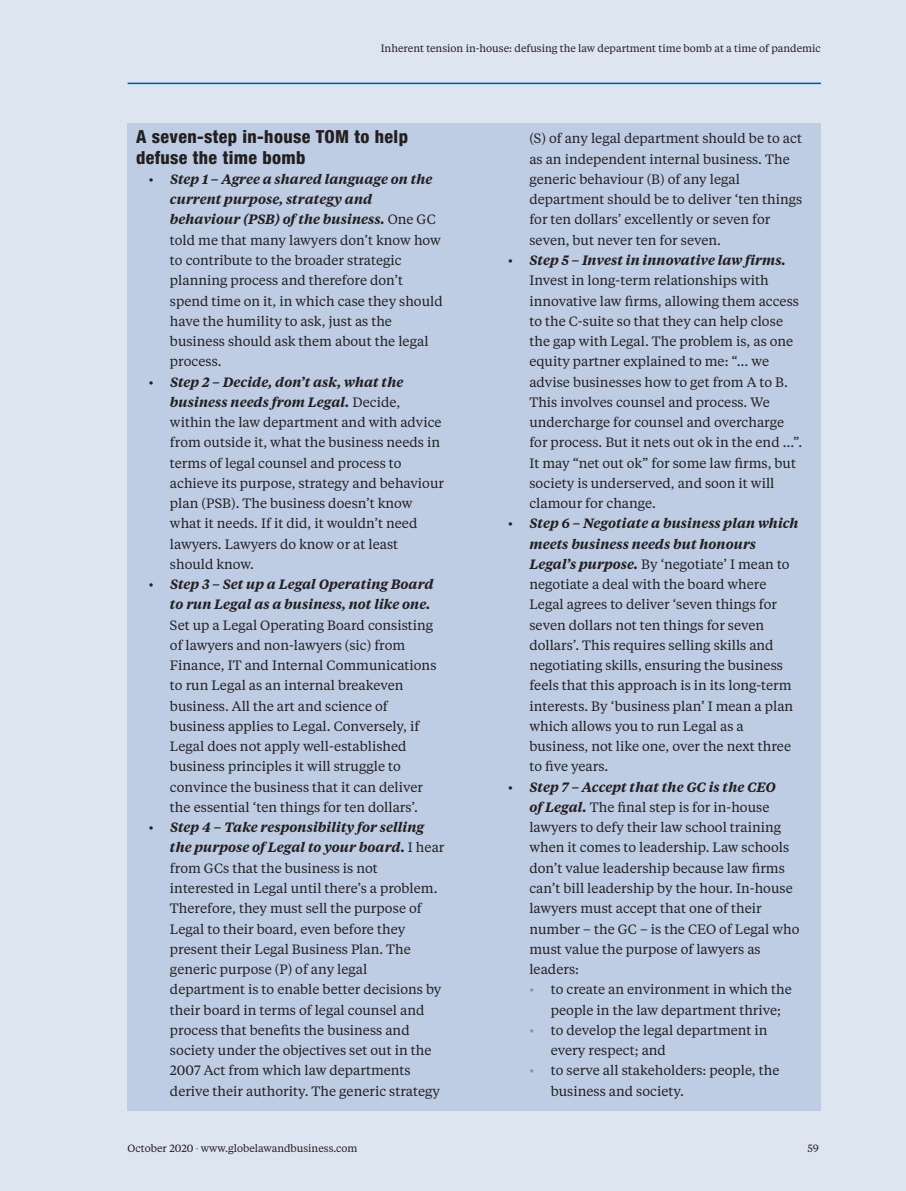
<style>
.page{position:relative;width:906px;height:1191px;background:#dde5f1}
.page>*{position:absolute;margin:0;border:0;box-sizing:border-box;transform-origin:0 0}
.t1{font:800 condensed 18px/20.2px "Helvetica Neue";letter-spacing:.02em;color:#231f20}
.t2{font:13.5px/20.2px "Tiempos Text";color:#231f20}
.t3{font:italic 600 13.5px/20.2px "Tiempos Text";color:#231f20;text-align:right}
.t4{font:10.5px "Tiempos Text";color:#231f20}
.s1{font-weight:600;font-style:italic}
.s2{font-weight:400;font-style:normal}
.s3{color:#939598}
.s4{font-size:7.5px;color:#939598}
</style>
<div class="page">
<hr style="left:128px;top:83px;width:693px;height:1px;background:#005996">
<div style="left:128px;top:123px;width:693px;height:987px;background:#becde4"></div>
<p class="t4" style="left:381px;top:44px;width:441px">Inherent tension in-house: defusing the law department time bomb at a time of pandemic</p>
<h1 class="t1" style="left:136px;top:128px;width:273px">A seven-step in-house TOM to help defuse the time bomb</h1>
<p class="t2" style="left:170px;top:170px;width:274px;text-indent:-21px">• <span class="s1">Step 1 – Agree a shared language on the current purpose, strategy and behaviour (PSB) of the business.</span> One GC told me that many lawyers don’t know how to contribute to the broader strategic planning process and therefore don’t spend time on it, in which case they should have the humility to ask, just as the business should ask them about the legal process.</p>
<p class="t2" style="left:170px;top:373px;width:276px;text-indent:-21px">• <span class="s1">Step 2 – Decide, don’t ask, what the business needs from Legal.</span> Decide, within the law department and with advice from outside it, what the business needs in terms of legal counsel and process to achieve its purpose, strategy and behaviour plan (PSB). The business doesn’t know what it needs. If it did, it wouldn’t need lawyers. Lawyers do know or at least should know.</p>
<p class="t3" style="left:149px;top:575px;width:286px"><span class="s2">•</span> Step 3 – Set up a Legal Operating Board to run Legal as a business, not like one.</p>
<p class="t2" style="left:170px;top:616px;width:268px">Set up a Legal Operating Board consisting of lawyers and non-lawyers (sic) from Finance, IT and Internal Communications to run Legal as an internal breakeven business. All the art and science of business applies to Legal. Conversely, if Legal does not apply well-established business principles it will struggle to convince the business that it can deliver the essential ‘ten things for ten dollars’.</p>
<p class="t2" style="left:170px;top:818px;width:276px;text-indent:-21px">• <span class="s1">Step 4 – Take responsibility for selling the purpose of Legal to your board.</span> I hear from GCs that the business is not interested in Legal until there’s a problem.<br>Therefore, they must sell the purpose of Legal to their board, even before they present their Legal Business Plan. The generic purpose (P) of any legal department is to enable better decisions by their board in terms of legal counsel and process that benefits the business and society under the objectives set out in the 2007 Act from which law departments derive their authority. The generic strategy</p>
<p class="t2" style="left:529px;top:130px;width:274px">(S) of any legal department should be to act as an independent internal business. The generic behaviour (B) of any legal department should be to deliver ‘ten things for ten dollars’ excellently or seven for seven, but never ten for seven.</p>
<p class="t2" style="left:529px;top:251px;width:274px;text-indent:-21px">• <span class="s1">Step 5 – Invest in innovative law firms.<br></span>Invest in long-term relationships with innovative law firms, allowing them access to the C-suite so that they can help close the gap with Legal. The problem is, as one equity partner explained to me: “… we advise businesses how to get from A to B.<br>This involves counsel and process. We undercharge for counsel and overcharge for process. But it nets out ok in the end …”.<br>It may “net out ok” for some law firms, but society is underserved, and soon it will clamour for change.</p>
<p class="t2" style="left:529px;top:514px;width:271px;text-indent:-21px">• <span class="s1">Step 6 – Negotiate a business plan which meets business needs but honours Legal’s purpose.</span> By ‘negotiate’ I mean to negotiate a deal with the board where Legal agrees to deliver ‘seven things for seven dollars not ten things for seven dollars’. This requires selling skills and negotiating skills, ensuring the business feels that this approach is in its long-term interests. By ‘business plan’ I mean a plan which allows you to run Legal as a business, not like one, over the next three to five years.</p>
<p class="t2" style="left:529px;top:778px;width:271px;text-indent:-21px">• <span class="s1">Step 7 – Accept that the GC is the CEO<br>of Legal.</span> The final step is for in-house lawyers to defy their law school training when it comes to leadership. Law schools don’t value leadership because law firms can’t bill leadership by the hour. In-house lawyers must accept that one of their number – the GC – is the CEO of Legal who must value the purpose of lawyers as leaders:</p>
<p class="t2" style="left:551px;top:980px;width:242px;text-indent:-21px"><span class="s3">•</span> to create an environment in which the people in the law department thrive;</p>
<p class="t2" style="left:551px;top:1021px;width:218px;text-indent:-21px"><span class="s3">•</span> to develop the legal department in every respect; and</p>
<p class="t2" style="left:551px;top:1061px;width:230px;text-indent:-21px"><span class="s3">•</span> to serve all stakeholders: people, the business and society.</p>
<p class="t4" style="left:128px;top:1144px;width:231px">October 2020 <span class="s4">•</span> www.globelawandbusiness.com</p>
<p class="t4" style="left:807px;top:1144px;width:13px">59</p>
</div>
